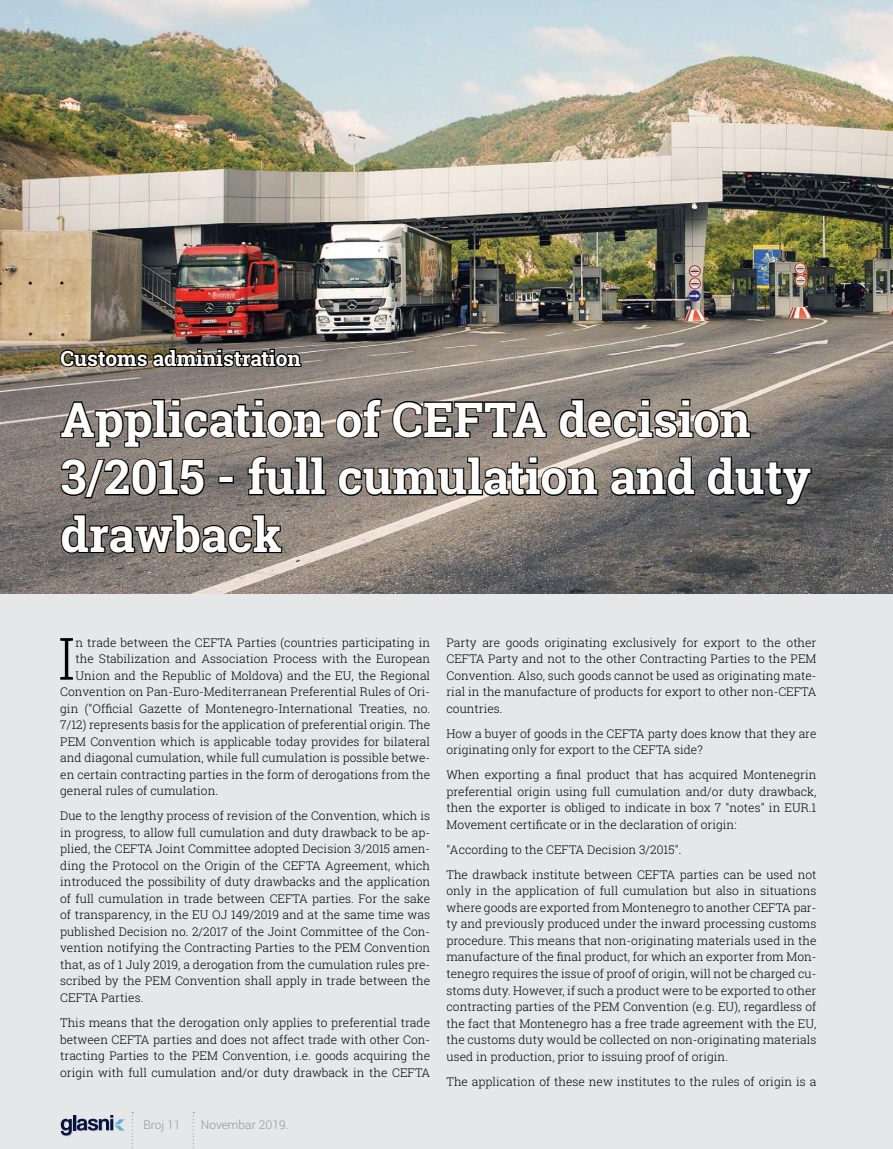
<style>
.page{position:relative;width:893px;height:1149px;background:#fff}
.page>*{position:absolute;margin:0;border:0;box-sizing:border-box;transform-origin:0 0}
.t1{font:300 58.35px "Roboto Slab";color:#000}
.t2{font:700 48px/57.6px "Roboto Slab";color:#fff}
.t3{font:700 21px "Roboto Slab";color:#fff}
.t4{font:300 12px/16.5px "Roboto Slab";color:#000;text-align:justify}
.t5{font:300 12px "Roboto";color:#939598}
</style>
<div class="page">
<div style="left:0;top:0;width:893px;height:1148px;background:#e6e7e8"></div>
<svg style="left:132px;top:1112px;width:1px;height:37px"></svg>
<svg style="left:193px;top:1112px;width:1px;height:37px"></svg>
<svg style="left:61px;top:1114px;width:64px;height:21px"></svg>
<img style="left:0;top:0;width:893px;height:593px">
<svg style="left:335px;top:397px;width:48px;height:42px;background:#6c655f"></svg>
<svg style="left:391px;top:399px;width:157px;height:40px;background:#625c57"></svg>
<svg style="left:558px;top:397px;width:194px;height:42px;background:#706860"></svg>
<svg style="left:337px;top:455px;width:263px;height:42px;background:#726962"></svg>
<svg style="left:609px;top:455px;width:87px;height:42px;background:#5c5752"></svg>
<svg style="left:706px;top:455px;width:107px;height:52px;background:#49494a"></svg>
<svg style="left:58px;top:310px;width:269px;height:284px;background:#726862"></svg>
<h3 class="t3" style="left:60px;top:343px;width:242px">Customs administration</h3>
<h2 class="t2" style="left:60px;top:390px;width:752px">Application of CEFTA decision<br>3/2015 - full cumulation and duty drawback</h2>
<h1 class="t1" style="left:58px;top:618px;width:19px">I</h1>
<p class="t4" style="left:76px;top:633px;width:356px">n trade between the CEFTA Parties (countries participating in</p>
<p class="t4" style="left:76px;top:650px;width:356px">the Stabilization and Association Process with the European</p>
<p class="t4" style="left:76px;top:666px;width:356px">Union and the Republic of Moldova) and the EU, the Regional</p>
<p class="t4" style="left:60px;top:683px;width:371px">Convention on Pan-Euro-Mediterranean Preferential Rules of Ori-</p>
<p class="t4" style="left:60px;top:699px;width:371px">gin ("Official Gazette of Montenegro-International Treaties, no.</p>
<p class="t4" style="left:60px;top:716px;width:371px">7/12) represents basis for the application of preferential origin. The</p>
<p class="t4" style="left:60px;top:732px;width:371px">PEM Convention which is applicable today provides for bilateral</p>
<p class="t4" style="left:60px;top:749px;width:371px">and diagonal cumulation, while full cumulation is possible betwe-</p>
<p class="t4" style="left:60px;top:765px;width:371px">en certain contracting parties in the form of derogations from the</p>
<p class="t4" style="left:60px;top:782px;width:159px">general rules of cumulation.</p>
<p class="t4" style="left:60px;top:807px;width:371px">Due to the lengthy process of revision of the Convention, which is in progress, to allow full cumulation and duty drawback to be ap&shy;plied, the CEFTA Joint Committee adopted Decision 3/2015 amen&shy;ding the Protocol on the Origin of the CEFTA Agreement, which introduced the possibility of duty drawbacks and the application of full cumulation in trade between CEFTA parties. For the sake of transparency, in the EU OJ 149/2019 and at the same time was published Decision no. 2/2017 of the Joint Committee of the Con&shy;vention notifying the Contracting Parties to the PEM Convention that, as of 1 July 2019, a derogation from the cumulation rules pre&shy;scribed by the PEM Convention shall apply in trade between the CEFTA Parties.</p>
<p class="t4" style="left:60px;top:1013px;width:371px">This means that the derogation only applies to preferential trade between CEFTA parties and does not affect trade with other Con&shy;tracting Parties to the PEM Convention, i.e. goods acquiring the origin with full cumulation and/or duty drawback in the CEFTA</p>
<p class="t5" style="left:143px;top:1116px;width:39px">Broj 11</p>
<p class="t5" style="left:201px;top:1116px;width:89px">Novembar 2019.</p>
<p class="t4" style="left:446px;top:633px;width:371px">Party are goods originating exclusively for export to the other CEFTA Party and not to the other Contracting Parties to the PEM Convention. Also, such goods cannot be used as originating mate&shy;rial in the manufacture of products for export to other non-CEFTA countries.</p>
<p class="t4" style="left:446px;top:724px;width:371px">How a buyer of goods in the CEFTA party does know that they are originating only for export to the CEFTA side?</p>
<p class="t4" style="left:446px;top:766px;width:371px">When exporting a final product that has acquired Montenegrin preferential origin using full cumulation and/or duty drawback, then the exporter is obliged to indicate in box 7 "notes" in EUR.1<br>Movement certificate or in the declaration of origin:</p>
<p class="t4" style="left:446px;top:836px;width:371px;line-height:25px">"According to the CEFTA Decision 3/2015".<br>The drawback institute between CEFTA parties can be used not</p>
<p class="t4" style="left:446px;top:882px;width:371px">only in the application of full cumulation but also in situations where goods are exported from Montenegro to another CEFTA par&shy;ty and previously produced under the inward processing customs procedure. This means that non-originating materials used in the manufacture of the final product, for which an exporter from Mon&shy;tenegro requires the issue of proof of origin, will not be charged cu&shy;stoms duty. However, if such a product were to be exported to other contracting parties of the PEM Convention (e.g. EU), regardless of the fact that Montenegro has a free trade agreement with the EU, the customs duty would be collected on non-originating materials used in production, prior to issuing proof of origin.</p>
<p class="t4" style="left:446px;top:1072px;width:371px">The application of these new institutes to the rules of origin is a</p>
</div>
